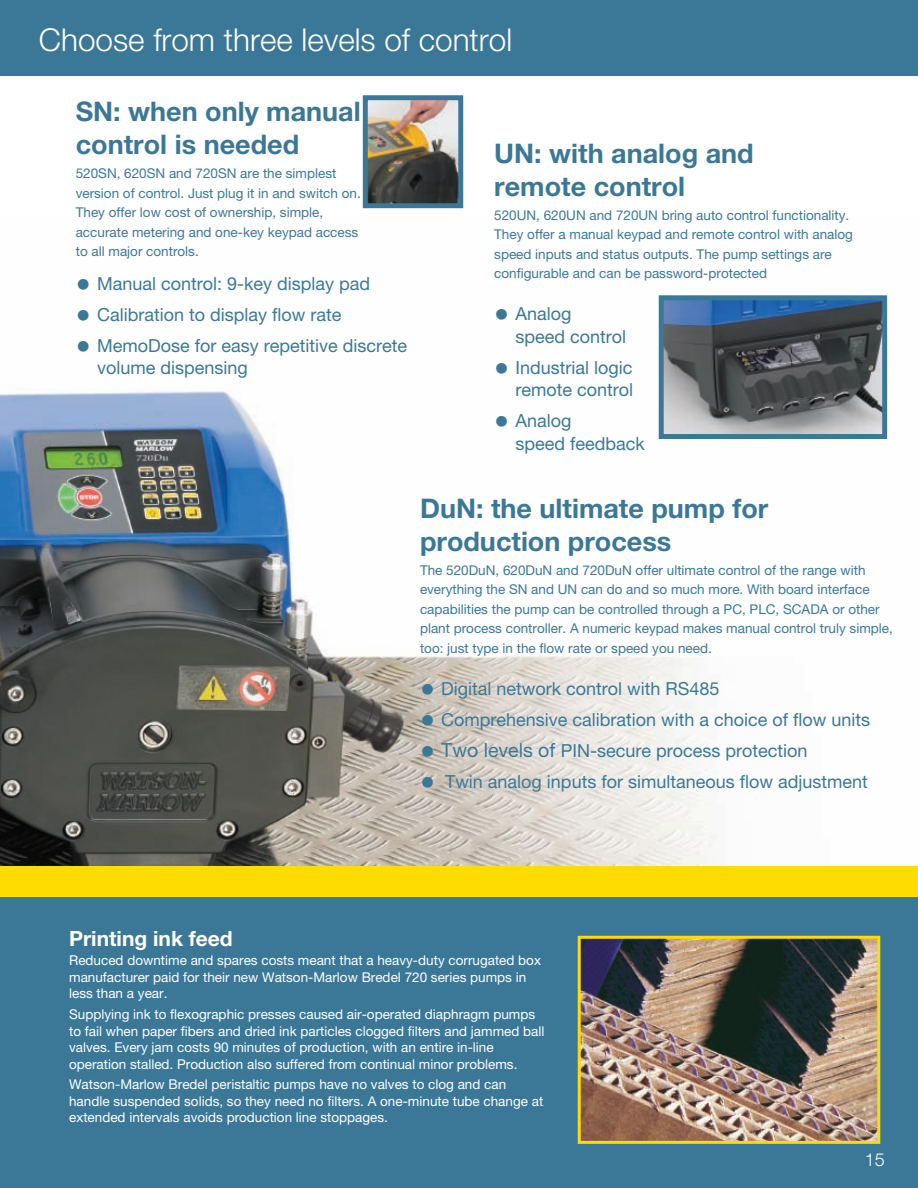
<style>
.page{position:relative;width:918px;height:1188px;background:#fff}
.page>*{position:absolute;margin:0;border:0;box-sizing:border-box;transform-origin:0 0}
.t1{font:300 31.5px "Helvetica Neue";color:#fff}
.t2{font:700 27px/33px "Helvetica Neue";color:#3b7898}
.t3{font:700 21px "Helvetica Neue";color:#fff}
.t4{font:18px/22.5px "Helvetica Neue";color:#3b7898}
.t5{font:300 18px "Helvetica Neue";color:#fff}
.t6{font:13.5px/19.5px "Helvetica Neue";color:#3b7898}
.t7{font:13.5px/16.5px "Helvetica Neue";color:#fff}
.s1{font-size:30px}
.s2{font-size:19.5px}
</style>
<div class="page">
<img style="left:0;top:295px;width:918px;height:572px">
<div style="left:0;top:884px;width:918px;height:304px;background:#3b7898"></div>
<img style="left:665px;top:301px;width:216px;height:132px">
<div style="left:659px;top:295px;width:228px;height:144px;border:5px solid #3b7898"></div>
<div style="left:0;top:0;width:918px;height:76px;background:#3b7898"></div>
<div style="left:0;top:867px;width:918px;height:30px;background:#ffdc01"></div>
<img style="left:369px;top:101px;width:88px;height:101px">
<div style="left:363px;top:95px;width:100px;height:113px;border:5px solid #3b7898"></div>
<img style="left:582px;top:940px;width:294px;height:200px">
<div style="left:578px;top:936px;width:302px;height:208px;border:3px solid #ffdc01"></div>
<p class="t1" style="left:39px;top:20px;width:475px">Choose from three levels of control</p>
<p class="t2" style="left:76px;top:94px;width:286px">SN: when only manual control is needed</p>
<p class="t6" style="left:76px;top:163px;width:287px">520SN, 620SN and 720SN are the simplest version of control. Just plug it in and switch on.<br>They offer low cost of ownership, simple, accurate metering and one-key keypad access to all major controls.</p>
<p class="t4" style="left:76px;top:272px;width:296px"><span class="s1">•</span> Manual control: 9-key display pad</p>
<p class="t4" style="left:76px;top:303px;width:267px"><span class="s1">•</span> Calibration to display flow rate</p>
<p class="t4" style="left:97px;top:334px;width:312px;text-indent:-21px"><span class="s1">•</span> MemoDose for easy repetitive discrete volume dispensing</p>
<p class="t2" style="left:494px;top:136px;width:261px">UN: with analog and remote control</p>
<p class="t6" style="left:494px;top:205px;width:360px">520UN, 620UN and 720UN bring auto control functionality.<br>They offer a manual keypad and remote control with analog speed inputs and status outputs. The pump settings are configurable and can be password-protected</p>
<p class="t4" style="left:515px;top:302px;width:112px;text-indent:-21px"><span class="s1">•</span> Analog<br>speed control</p>
<p class="t4" style="left:494px;top:356px;width:140px;text-align:right"><span class="s1">•</span> Industrial logic remote control</p>
<p class="t4" style="left:515px;top:409px;width:131px;text-indent:-21px"><span class="s1">•</span> Analog<br>speed feedback</p>
<p class="t2" style="left:420px;top:491px;width:350px">DuN: the ultimate pump for production process</p>
<p class="t6" style="left:420px;top:560px;width:474px">The 520DuN, 620DuN and 720DuN offer ultimate control of the range with everything the SN and UN can do and so much more. With board interface capabilities the pump can be controlled through a PC, PLC, SCADA or other plant process controller. A numeric keypad makes manual control truly simple, too: just type in the flow rate or speed you need.</p>
<p class="t4" style="left:420px;top:677px;width:301px"><span class="s1">•</span> Digital network control with RS485</p>
<p class="t4" style="left:420px;top:708px;width:452px"><span class="s1">•</span> Comprehensive calibration with a choice of flow units</p>
<p class="t4" style="left:420px;top:739px;width:389px"><span class="s1">•</span> <span class="s2">Two levels of</span> PIN-secure process protection</p>
<p class="t4" style="left:420px;top:770px;width:449px"><span class="s1">•</span> Twin analog inputs for simultaneous flow adjustment</p>
<p class="t3" style="left:69px;top:931px;width:165px">Printing ink feed</p>
<p class="t7" style="left:69px;top:952px;width:473px">Reduced downtime and spares costs meant that a heavy-duty corrugated box manufacturer paid for their new Watson-Marlow Bredel 720 series pumps in less than a year.</p>
<p class="t7" style="left:69px;top:1006px;width:477px">Supplying ink to flexographic presses caused air-operated diaphragm pumps to fail when paper fibers and dried ink particles clogged filters and jammed ball valves. Every jam costs 90 minutes of production, with an entire in-line operation stalled. Production also suffered from continual minor problems.</p>
<p class="t7" style="left:69px;top:1076px;width:476px">Watson-Marlow Bredel peristaltic pumps have no valves to clog and can handle suspended solids, so they need no filters. A one-minute tube change at extended intervals avoids production line stoppages.</p>
<p class="t5" style="left:865px;top:1149px;width:22px">15</p>
</div>
